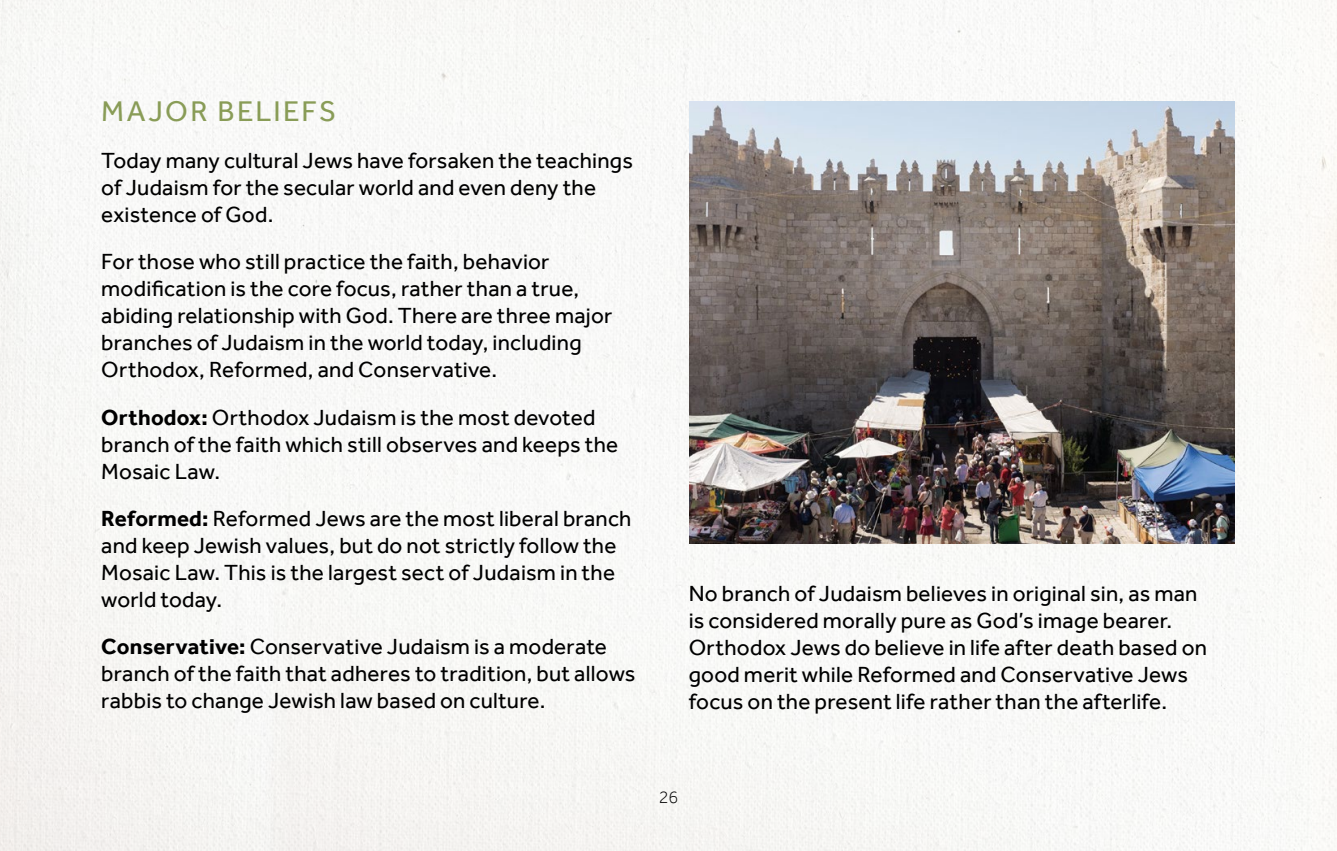
<style>
.page{position:relative;width:1337px;height:851px;background:#fff}
.page>*{position:absolute;margin:0;border:0;box-sizing:border-box;transform-origin:0 0}
.t1{font:29.25px "Effra";letter-spacing:.08em;color:#899c57}
.t2{font:22.5px/27px "Effra";letter-spacing:.01em;color:#000}
.t3{font:300 18px "Effra";color:#000}
.s1{font-weight:700}
</style>
<div class="page">
<div style="left:0;top:0;width:1336px;height:850px;background:#f8f8f6"></div>
<img style="left:690px;top:101px;width:544px;height:443px">
<h1 class="t1" style="left:101px;top:94px;width:236px">MAJOR BELIEFS</h1>
<p class="t2" style="left:101px;top:147px;width:533px">Today many cultural Jews have forsaken the teachings of Judaism for the secular world and even deny the existence of God.</p>
<p class="t2" style="left:101px;top:248px;width:512px">For those who still practice the faith, behavior modification is the core focus, rather than a true, abiding relationship with God. There are three major branches of Judaism in the world today, including Orthodox, Reformed, and Conservative.</p>
<p class="t2" style="left:101px;top:403px;width:518px"><span class="s1">Orthodox:</span> Orthodox Judaism is the most devoted branch of the faith which still observes and keeps the<br>Mosaic Law.</p>
<p class="t2" style="left:101px;top:504px;width:532px"><span class="s1">Reformed:</span> Reformed Jews are the most liberal branch and keep Jewish values, but do not strictly follow the Mosaic Law. This is the largest sect of Judaism in the world today.</p>
<p class="t2" style="left:101px;top:633px;width:536px"><span class="s1">Conservative:</span> Conservative Judaism is a moderate branch of the faith that adheres to tradition, but allows rabbis to change Jewish law based on culture.</p>
<p class="t2" style="left:688px;top:579px;width:520px">No branch of Judaism believes in original sin, as man is considered morally pure as God’s image bearer.<br>Orthodox Jews do believe in life after death based on good merit while Reformed and Conservative Jews focus on the present life rather than the afterlife.</p>
<p class="t3" style="left:659px;top:785px;width:21px">26</p>
</div>
